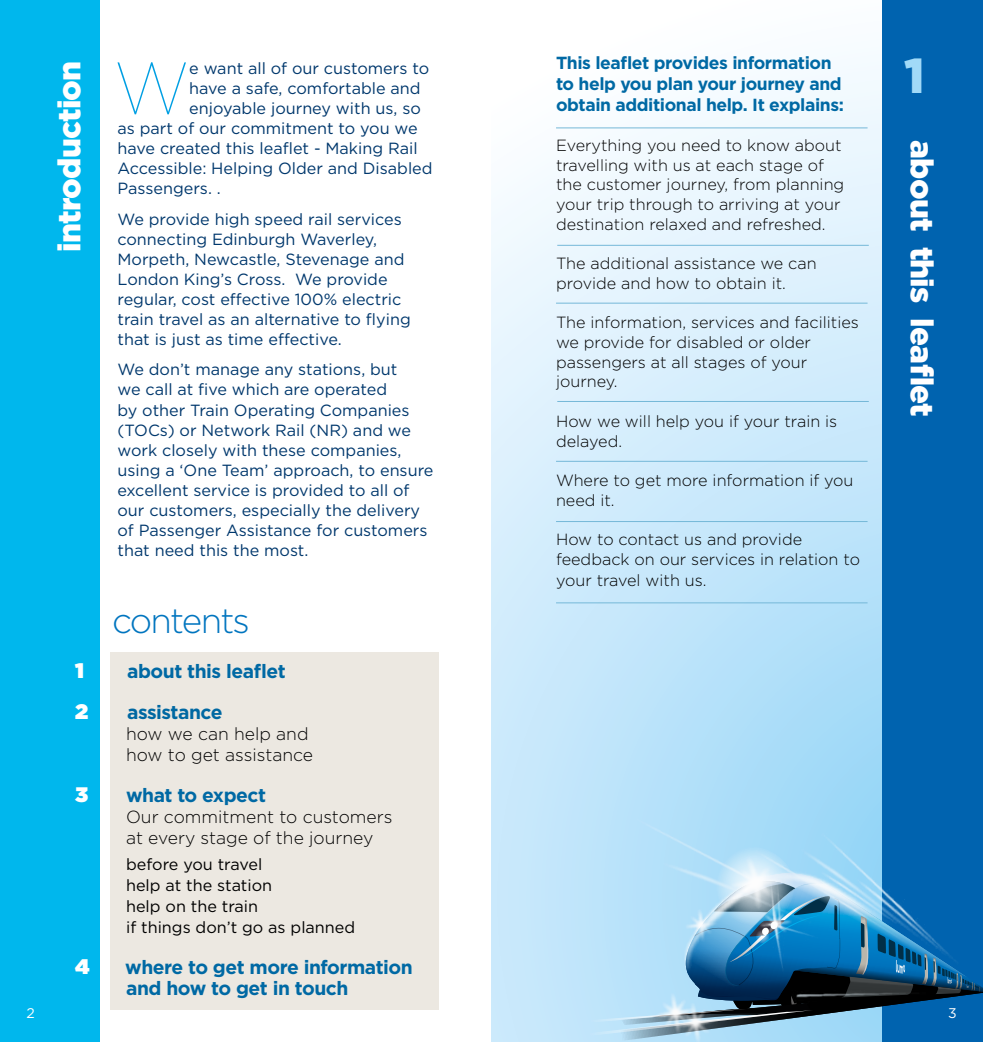
<style>
.page{position:relative;width:983px;height:1042px;background:#fff}
.page>*{position:absolute;margin:0;border:0;box-sizing:border-box;transform-origin:0 0}
.t1{font:100 73.67px "Gotham";color:#009fe3}
.t2{font:900 49px "Gotham";color:#a1daf8}
.t3{font:300 35px "Gotham";letter-spacing:-.05em;color:#0075bf}
.t4{font:900 31.5px "Gotham";letter-spacing:-.025em;color:#fff}
.t5{font:900 21px "Gotham";color:#fff}
.t6{font:700 19.25px/21px "Gotham";letter-spacing:-.025em;color:#0069a4}
.t7{font:700 19.25px "Gotham";letter-spacing:-.025em;color:#0068a2}
.t8{font:700 17.5px/21px "Gotham";letter-spacing:-.025em;color:#0069a4}
.t9{font:300 17.5px/21px "Gotham";color:#000}
.t10{font:16.1px/20.1px "Gotham";color:#00386d}
.t11{font:300 16.1px/19.6px "Gotham";color:#000}
.t12{font:16.1px/21px "Gotham";color:#000}
.t13{font:14px "Gotham";color:#fff}
</style>
<div class="page">
<div style="left:111px;top:652px;width:328px;height:357px;background:#ece8e1"></div>
<svg style="left:491px;top:61px;width:390px;height:981px;background:#d3ecfc"></svg>
<div style="left:881px;top:0;width:101px;height:1042px;background:#0063af"></div>
<img style="left:834px;top:799px;width:48px;height:16px">
<img style="left:610px;top:781px;width:224px;height:65px">
<img style="left:734px;top:815px;width:148px;height:17px">
<img style="left:782px;top:819px;width:100px;height:27px">
<img style="left:642px;top:832px;width:201px;height:14px">
<svg style="left:574px;top:846px;width:408px;height:195px"></svg>
<div style="left:0;top:0;width:99px;height:1042px;background:#00b7ed"></div>
<hr style="left:557px;top:245px;width:311px;height:1px;background:#75b8d8">
<hr style="left:556px;top:127px;width:311px;height:1px;background:#75b8d8">
<hr style="left:556px;top:461px;width:311px;height:1px;background:#75b8d8">
<hr style="left:556px;top:521px;width:311px;height:1px;background:#75b8d8">
<hr style="left:556px;top:602px;width:311px;height:1px;background:#75b8d8">
<hr style="left:556px;top:303px;width:311px;height:1px;background:#75b8d8">
<hr style="left:557px;top:401px;width:311px;height:1px;background:#75b8d8">
<h3 class="t4" style="left:48px;top:252px;width:193px;rotate:-90deg">introduction</h3>
<h1 class="t1" style="left:114px;top:43px;width:76px">W</h1>
<p class="t10" style="left:189px;top:58px;width:241px">e want all of our customers to</p>
<p class="t10" style="left:189px;top:78px;width:233px">have a safe, comfortable and</p>
<p class="t10" style="left:189px;top:98px;width:233px">enjoyable journey with us, so</p>
<p class="t10" style="left:117px;top:118px;width:301px">as part of our commitment to you we</p>
<p class="t10" style="left:117px;top:138px;width:301px">have created this leaflet - Making Rail</p>
<p class="t10" style="left:117px;top:158px;width:316px">Accessible: Helping Older and Disabled</p>
<p class="t10" style="left:117px;top:178px;width:105px">Passengers. .</p>
<p class="t10" style="left:117px;top:208px;width:295px">We provide high speed rail services connecting Edinburgh Waverley, Morpeth, Newcastle, Stevenage and London King’s Cross. We provide regular, cost effective 100% electric train travel as an alternative to flying that is just as time effective.</p>
<p class="t10" style="left:117px;top:359px;width:317px">We don’t manage any stations, but<br>we call at five which are operated<br>by other Train Operating Companies (TOCs) or Network Rail (NR) and we work closely with these companies, using a ‘One Team’ approach, to ensure excellent service is provided to all of our customers, especially the delivery of Passenger Assistance for customers that need this the most.</p>
<h3 class="t3" style="left:112px;top:599px;width:139px">contents</h3>
<h3 class="t5" style="left:75px;top:656px;width:10px">1</h3>
<p class="t6" style="left:127px;top:661px;width:160px">about this leaflet</p>
<h3 class="t5" style="left:75px;top:697px;width:15px">2</h3>
<p class="t7" style="left:127px;top:699px;width:97px">assistance</p>
<p class="t9" style="left:126px;top:723px;width:188px">how we can help and how to get assistance</p>
<h3 class="t5" style="left:75px;top:779px;width:15px">3</h3>
<p class="t6" style="left:126px;top:784px;width:141px">what to expect</p>
<p class="t9" style="left:126px;top:806px;width:268px">Our commitment to customers at every stage of the journey</p>
<p class="t12" style="left:126px;top:853px;width:231px">before you travel<br>help at the station<br>help on the train<br>if things don’t go as planned</p>
<h3 class="t5" style="left:75px;top:951px;width:16px">4</h3>
<p class="t6" style="left:125px;top:956px;width:289px">where to get more information and how to get in touch</p>
<p class="t8" style="left:556px;top:53px;width:289px">This leaflet provides information to help you plan your journey and obtain additional help. It explains:</p>
<p class="t11" style="left:556px;top:135px;width:290px">Everything you need to know about travelling with us at each stage of the customer journey, from planning your trip through to arriving at your destination relaxed and refreshed.</p>
<p class="t11" style="left:556px;top:253px;width:262px">The additional assistance we can provide and how to obtain it.</p>
<p class="t11" style="left:556px;top:312px;width:304px">The information, services and facilities we provide for disabled or older passengers at all stages of your journey.</p>
<p class="t11" style="left:556px;top:411px;width:283px">How we will help you if your train is delayed.</p>
<p class="t11" style="left:556px;top:470px;width:299px">Where to get more information if you need it.</p>
<p class="t11" style="left:556px;top:529px;width:305px;line-height:20.1px">How to contact us and provide feedback on our services in relation to your travel with us.</p>
<h2 class="t2" style="left:904px;top:42px;width:22px">1</h2>
<h3 class="t4" style="left:943px;top:140px;width:278px;rotate:90deg">about this leaflet</h3>
<p class="t13" style="left:26px;top:1004px;width:10px">2</p>
<p class="t13" style="left:947px;top:1004px;width:10px">3</p>
</div>
